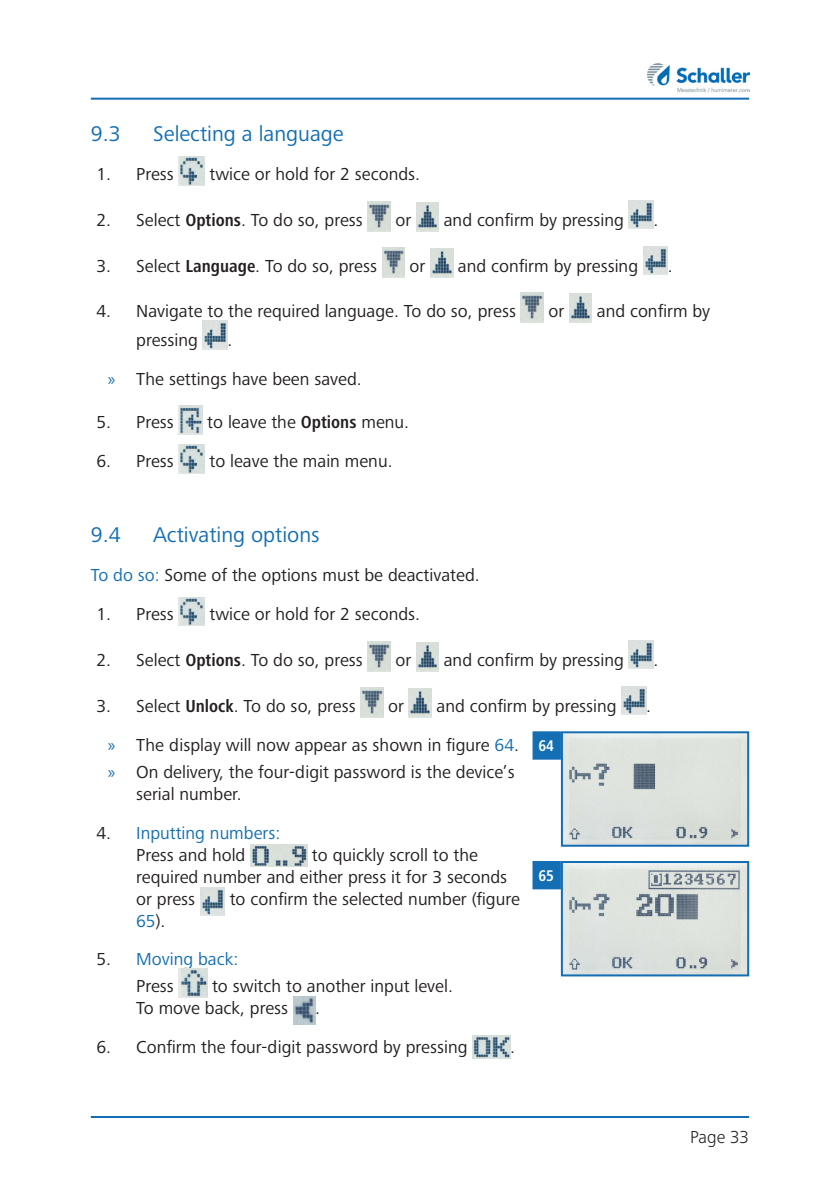
<style>
.page{position:relative;width:840px;height:1191px;background:#fff}
.page>*{position:absolute;margin:0;border:0;box-sizing:border-box;transform-origin:0 0}
.t1{font:22px "Frutiger Next Pro";color:#136eb4}
.Fließtext{font:18px/22px "Frutiger Next Pro";color:#231f20}
.t2{font:18px/22px "Frutiger Next Pro";color:#136eb4;text-align:center}
.t3{font:300 18px "Frutiger Next Pro";color:#231f20}
.t4{font:700 condensed 16px "Frutiger Next Pro";color:#fff}
.s1{font-weight:700;font-stretch:condensed}
.s2{font-family:"Myriad Pro";color:#136eb4}
.s3{color:#136eb4}
.s4{color:#231f20}
</style>
<div class="page">
<hr style="left:91px;top:98px;width:657px;height:2px;background:#136eb4">
<hr style="left:91px;top:1116px;width:657px;height:2px;background:#136eb4">
<img style="left:647px;top:63px;width:101px;height:30px">
<img style="left:179px;top:157px;width:25px;height:28px">
<img style="left:367px;top:201px;width:23px;height:30px">
<img style="left:416px;top:202px;width:22px;height:29px">
<img style="left:628px;top:200px;width:25px;height:29px">
<img style="left:382px;top:247px;width:22px;height:31px">
<img style="left:430px;top:248px;width:23px;height:30px">
<img style="left:643px;top:246px;width:24px;height:29px">
<img style="left:520px;top:292px;width:23px;height:31px">
<img style="left:569px;top:294px;width:22px;height:29px">
<img style="left:203px;top:321px;width:24px;height:28px">
<img style="left:179px;top:406px;width:23px;height:28px">
<img style="left:179px;top:445px;width:25px;height:28px">
<img style="left:179px;top:597px;width:25px;height:28px">
<img style="left:367px;top:641px;width:23px;height:30px">
<img style="left:416px;top:642px;width:22px;height:29px">
<img style="left:628px;top:640px;width:25px;height:29px">
<img style="left:360px;top:687px;width:23px;height:30px">
<img style="left:408px;top:688px;width:23px;height:29px">
<img style="left:621px;top:686px;width:24px;height:29px">
<img style="left:250px;top:844px;width:57px;height:22px">
<img style="left:200px;top:887px;width:25px;height:29px">
<img style="left:179px;top:969px;width:28px;height:28px">
<img style="left:293px;top:996px;width:22px;height:29px">
<img style="left:472px;top:1035px;width:38px;height:23px">
<div style="left:533px;top:732px;width:26px;height:26px;background:#136eb4"></div>
<div style="left:532px;top:731px;width:28px;height:28px;border:2px solid #136eb4"></div>
<img style="left:563px;top:734px;width:182px;height:109px">
<div style="left:560px;top:731px;width:188px;height:115px;border:2px solid #136eb4"></div>
<div style="left:533px;top:862px;width:26px;height:26px;background:#136eb4"></div>
<div style="left:532px;top:861px;width:28px;height:28px;border:2px solid #136eb4"></div>
<img style="left:563px;top:864px;width:182px;height:109px">
<div style="left:560px;top:861px;width:188px;height:115px;border:2px solid #136eb4"></div>
<p class="t1" style="left:91px;top:121px;width:31px">9.3</p>
<p class="t1" style="left:153px;top:121px;width:192px">Selecting a language</p>
<p class="Fließtext" style="left:96px;top:163px;width:79px">1. Press</p>
<p class="Fließtext" style="left:209px;top:163px;width:212px">twice or hold for 2 seconds.</p>
<p class="Fließtext" style="left:96px;top:209px;width:268px">2. Select <span class="s1">Options</span>. To do so, press</p>
<p class="Fließtext" style="left:395px;top:209px;width:17px">or</p>
<p class="Fließtext" style="left:443px;top:209px;width:181px">and confirm by pressing</p>
<p class="Fließtext" style="left:653px;top:209px;width:6px">.</p>
<p class="Fließtext" style="left:96px;top:255px;width:282px">3. Select <span class="s1">Language</span>. To do so, press</p>
<p class="Fließtext" style="left:409px;top:255px;width:17px">or</p>
<p class="Fließtext" style="left:457px;top:255px;width:181px">and confirm by pressing</p>
<p class="Fließtext" style="left:667px;top:255px;width:6px">.</p>
<p class="Fließtext" style="left:96px;top:300px;width:421px">4. Navigate to the required language. To do so, press</p>
<p class="Fließtext" style="left:548px;top:300px;width:17px">or</p>
<p class="Fließtext" style="left:596px;top:300px;width:115px">and confirm by</p>
<p class="Fließtext" style="left:136px;top:329px;width:63px">pressing</p>
<p class="Fließtext" style="left:227px;top:329px;width:6px">.</p>
<p class="Fließtext" style="left:108px;top:368px;width:255px"><span class="s2">»</span> The settings have been saved.</p>
<p class="Fließtext" style="left:96px;top:411px;width:79px">5. Press</p>
<p class="Fließtext" style="left:207px;top:411px;width:203px">to leave the <span class="s1">Options</span> menu.</p>
<p class="Fließtext" style="left:96px;top:450px;width:79px">6. Press</p>
<p class="Fließtext" style="left:209px;top:450px;width:184px">to leave the main menu.</p>
<p class="t1" style="left:91px;top:522px;width:31px">9.4</p>
<p class="t1" style="left:153px;top:522px;width:168px">Activating options</p>
<p class="Fließtext" style="left:91px;top:564px;width:390px"><span class="s3">To do so:</span> Some of the options must be deactivated.</p>
<p class="Fließtext" style="left:96px;top:603px;width:79px">1. Press</p>
<p class="Fließtext" style="left:209px;top:603px;width:212px">twice or hold for 2 seconds.</p>
<p class="Fließtext" style="left:96px;top:649px;width:268px">2. Select <span class="s1">Options</span>. To do so, press</p>
<p class="Fließtext" style="left:395px;top:649px;width:17px">or</p>
<p class="Fließtext" style="left:443px;top:649px;width:181px">and confirm by pressing</p>
<p class="Fließtext" style="left:653px;top:649px;width:6px">.</p>
<p class="Fließtext" style="left:96px;top:695px;width:260px">3. Select <span class="s1">Unlock</span>. To do so, press</p>
<p class="Fließtext" style="left:388px;top:695px;width:17px">or</p>
<p class="Fließtext" style="left:436px;top:695px;width:181px">and confirm by pressing</p>
<p class="Fließtext" style="left:645px;top:695px;width:6px">.</p>
<p class="Fließtext" style="left:108px;top:733px;width:412px"><span class="s2">»</span> The display will now appear as shown in figure <span class="s3">64</span>.</p>
<p class="Fließtext" style="left:136px;top:761px;width:380px;text-indent:-28px"><span class="s2">»</span> On delivery, the four-digit password is the device’s serial number.</p>
<p class="t2" style="left:96px;top:821px;width:185px"><span class="s4">4.</span> Inputting numbers:<br><span class="s4">Press and hold</span></p>
<p class="t4" style="left:538px;top:736px;width:17px">64</p>
<p class="Fließtext" style="left:136px;top:843px;width:372px;text-indent:176px">to quickly scroll to the required number and either press it for 3 seconds or press</p>
<p class="t4" style="left:538px;top:866px;width:17px">65</p>
<p class="Fließtext" style="left:229px;top:887px;width:291px">to confirm the selected number (figure</p>
<p class="t2" style="left:136px;top:909px;width:31px">65<span class="s4">).</span></p>
<p class="t2" style="left:136px;top:946px;width:103px;line-height:26.2px;text-align:left;text-indent:-40px"><span class="s4">5.</span> Moving back:<br><span class="s4">Press</span></p>
<p class="Fließtext" style="left:136px;top:974px;width:318px;text-indent:76px">to switch to another input level.<br>To move back, press</p>
<p class="Fließtext" style="left:315px;top:996px;width:6px">.</p>
<p class="Fließtext" style="left:96px;top:1035px;width:372px">6. Confirm the four-digit password by pressing</p>
<p class="Fließtext" style="left:510px;top:1035px;width:6px">.</p>
<p class="t3" style="left:690px;top:1126px;width:60px">Page 33</p>
</div>
